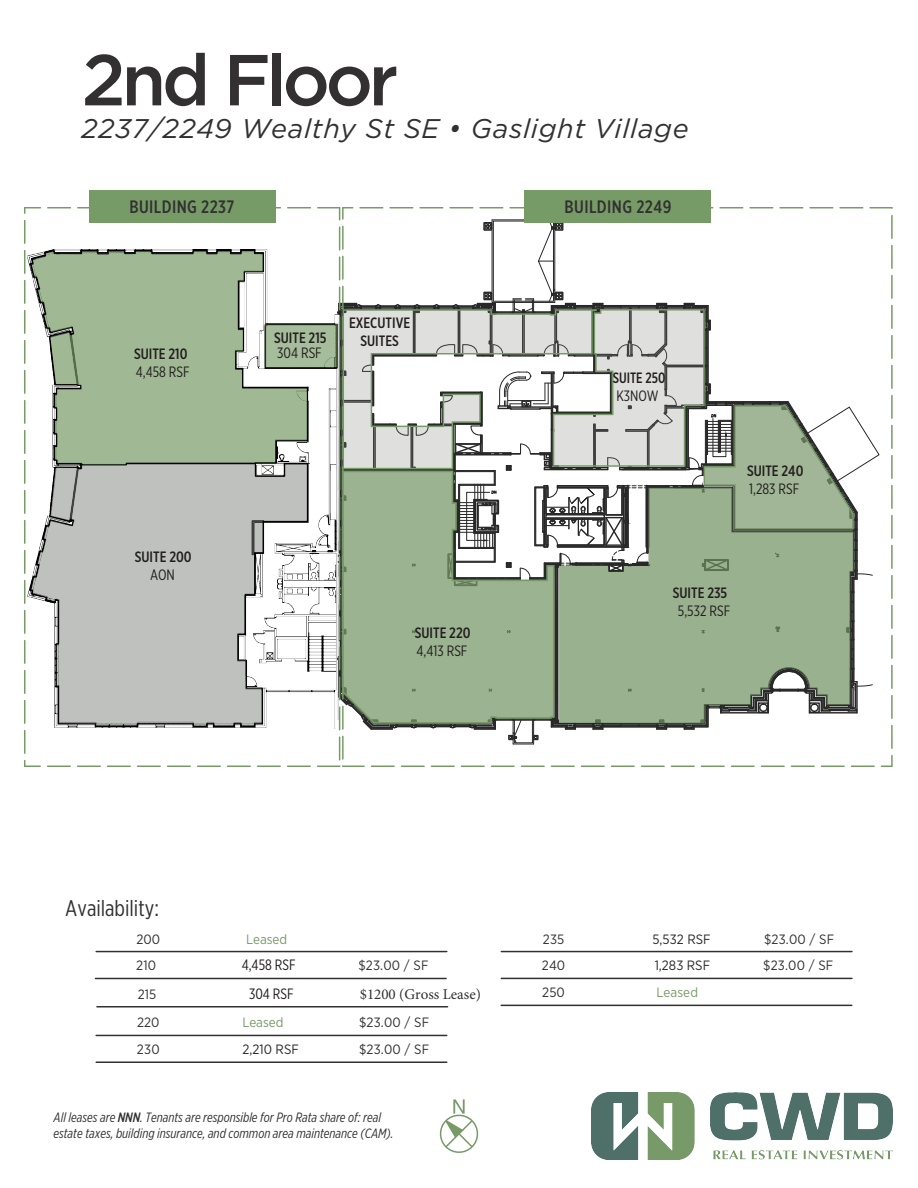
<style>
.page{position:relative;width:918px;height:1188px;background:#fff}
.page>*{position:absolute;margin:0;border:0;box-sizing:border-box;transform-origin:0 0}
.t1{font:500 72px "Gotham";letter-spacing:-.06em;color:#323031}
.t2{font:italic 27px "Gotham";letter-spacing:.025em;color:#323031}
.t3{font:22.5px "Gotham X Narrow";color:#323031}
.t4{font:500 18px "Gotham X Narrow";letter-spacing:.025em;color:#323031}
.t5{font:500 15px/18px "Gotham X Narrow";color:#231f20;text-align:center}
.t6{font:15px "Gotham X Narrow";color:#231f20}
.t7{font:15px "Minion Pro";color:#323031}
.t8{font:500 15px "Gotham X Narrow";color:#231f20;scale:.94 1}
.t9{font:italic 13.5px/16.2px "Gotham X Narrow";color:#323031}
.t10{font:13.5px/26.8px "Gotham Narrow";letter-spacing:.01em;color:#323031;text-align:justify}
.t11{font:13.5px "Gotham Narrow";color:#282829}
.t12{font:13.5px "Gotham Narrow";color:#779a68}
.s1{font-weight:500}
</style>
<div class="page">
<img style="left:592px;top:1092px;width:301px;height:67px">
<hr style="left:96px;top:951px;width:351px;height:1px;background:#323031">
<hr style="left:96px;top:1035px;width:351px;height:1px;background:#323031">
<hr style="left:96px;top:1061px;width:351px;height:2px;background:#323031">
<hr style="left:501px;top:951px;width:351px;height:1px;background:#323031">
<hr style="left:501px;top:978px;width:351px;height:1px;background:#323031">
<hr style="left:501px;top:1005px;width:351px;height:1px;background:#323031">
<svg style="left:439px;top:1099px;width:40px;height:54px"></svg>
<svg style="left:24px;top:207px;width:316px;height:560px"></svg>
<svg style="left:342px;top:207px;width:551px;height:560px"></svg>
<div style="left:89px;top:190px;width:187px;height:34px;background:#779b67"></div>
<div style="left:524px;top:190px;width:187px;height:34px;background:#779b67"></div>
<svg style="left:337px;top:219px;width:543px;height:526px"></svg>
<hr style="left:95px;top:978px;width:351px;height:1px;background:#323031">
<img style="left:27px;top:248px;width:360px;height:480px">
<svg style="left:31px;top:465px;width:277px;height:261px"></svg>
<svg style="left:31px;top:250px;width:277px;height:215px"></svg>
<div style="left:265px;top:324px;width:72px;height:44px;background:#a5bd9a"></div>
<div style="left:265px;top:324px;width:73px;height:44px;border:1px solid #000"></div>
<hr style="left:97px;top:1006px;width:351px;height:2px;background:#323031">
<h1 class="t1" style="left:82px;top:33px;width:318px">2nd Floor</h1>
<h2 class="t2" style="left:82px;top:112px;width:609px">2237/2249 Wealthy St SE • Gaslight Village</h2>
<h3 class="t4" style="left:129px;top:195px;width:107px">BUILDING 2237</h3>
<h3 class="t4" style="left:565px;top:195px;width:108px">BUILDING 2249</h3>
<p class="t5" style="left:134px;top:344px;width:55px">SUITE 210</p>
<p class="t6" style="left:136px;top:362px;width:55px">4,458 RSF</p>
<p class="t5" style="left:135px;top:547px;width:58px">SUITE 200</p>
<p class="t6" style="left:150px;top:566px;width:26px">AON</p>
<p class="t5" style="left:274px;top:328px;width:54px">SUITE 215</p>
<p class="t6" style="left:277px;top:344px;width:46px">304 RSF</p>
<p class="t5" style="left:349px;top:314px;width:63px">EXECUTIVE<br>SUITES</p>
<p class="t5" style="left:415px;top:624px;width:57px">SUITE 220</p>
<p class="t6" style="left:416px;top:642px;width:53px">4,413 RSF</p>
<h3 class="t3" style="left:65px;top:894px;width:95px">Availability:</h3>
<p class="t8" style="left:613px;top:369px;width:57px">SUITE 250</p>
<p class="t6" style="left:616px;top:387px;width:44px">K3NOW</p>
<p class="t5" style="left:747px;top:461px;width:58px">SUITE 240</p>
<p class="t6" style="left:749px;top:479px;width:52px">1,283 RSF</p>
<p class="t5" style="left:673px;top:583px;width:56px">SUITE 235</p>
<p class="t6" style="left:678px;top:601px;width:54px">5,532 RSF</p>
<p class="t10" style="left:764px;top:925px;width:72px">$23.00 / SF</p>
<p class="t12" style="left:246px;top:930px;width:43px">Leased</p>
<p class="t11" style="left:653px;top:930px;width:60px">5,532 RSF</p>
<p class="t10" style="left:542px;top:925px;width:25px">235<br>240<br>250</p>
<p class="t10" style="left:136px;top:925px;width:25px">200</p>
<p class="t10" style="left:136px;top:952px;width:21px">210</p>
<p class="t6" style="left:242px;top:956px;width:55px">4,458 RSF</p>
<p class="t10" style="left:358px;top:952px;width:72px">$23.00 / SF</p>
<p class="t11" style="left:655px;top:957px;width:57px">1,283 RSF</p>
<p class="t10" style="left:763px;top:951px;width:72px">$23.00 / SF</p>
<p class="t12" style="left:656px;top:984px;width:43px">Leased</p>
<p class="t10" style="left:138px;top:980px;width:20px">215</p>
<p class="t6" style="left:249px;top:985px;width:46px">304 RSF</p>
<p class="t7" style="left:360px;top:984px;width:123px">$1200 (Gross Lease)</p>
<p class="t10" style="left:137px;top:1009px;width:24px">220</p>
<p class="t10" style="left:359px;top:1009px;width:72px">$23.00 / SF</p>
<p class="t10" style="left:137px;top:1036px;width:24px">230</p>
<p class="t11" style="left:243px;top:1041px;width:58px">2,210 RSF</p>
<p class="t10" style="left:359px;top:1036px;width:72px">$23.00 / SF</p>
<p class="t12" style="left:242px;top:1014px;width:43px">Leased</p>
<p class="t9" style="left:53px;top:1109px;width:341px">All leases are <span class="s1">NNN</span>. Tenants are responsible for Pro Rata share of: real estate taxes, building insurance, and common area maintenance (CAM).</p>
</div>
